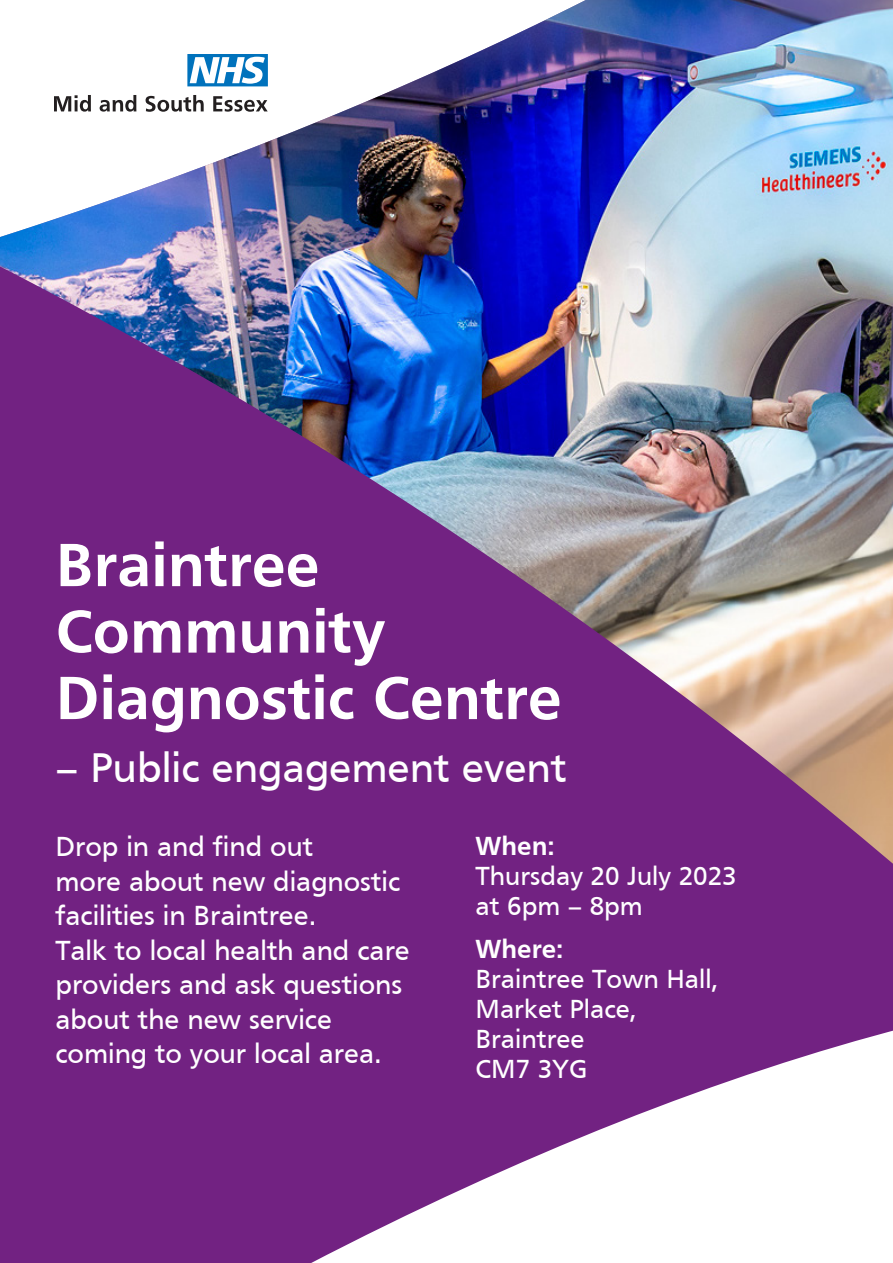
<style>
.page{position:relative;width:893px;height:1263px;background:#fff}
.page>*{position:absolute;margin:0;border:0;box-sizing:border-box;transform-origin:0 0}
.t1{font:700 63.3px/66.4px "Frutiger";color:#fff}
.t2{font:42.75px "Frutiger";color:#fff}
.t3{font:28.5px/34.5px "Frutiger";color:#fff}
.t4{font:27px/30px "Frutiger";color:#fff}
.s1{font-weight:700}
</style>
<div class="page">
<img style="left:70px;top:0;width:823px;height:214px">
<img style="left:0;top:214px;width:893px;height:1049px">
<svg style="left:187px;top:54px;width:81px;height:32px"></svg>
<svg style="left:54px;top:95px;width:37px;height:17px"></svg>
<svg style="left:100px;top:95px;width:36px;height:17px"></svg>
<svg style="left:146px;top:95px;width:58px;height:17px"></svg>
<svg style="left:213px;top:96px;width:55px;height:16px"></svg>
<p class="t1" style="left:55px;top:531px;width:508px">Braintree<br>Community<br>Diagnostic Centre</p>
<p class="t2" style="left:55px;top:744px;width:513px">– Public engagement event</p>
<p class="t3" style="left:55px;top:829px;width:356px">Drop in and find out<br>more about new diagnostic facilities in Braintree.<br>Talk to local health and care providers and ask questions about the new service coming to your local area.</p>
<p class="t4" style="left:476px;top:831px;width:263px"><span class="s1">When:<br></span>Thursday 20 July 2023 at 6pm – 8pm</p>
<p class="t4" style="left:476px;top:934px;width:245px"><span class="s1">Where:<br></span>Braintree Town Hall,<br>Market Place,<br>Braintree<br>CM7 3YG</p>
</div>
